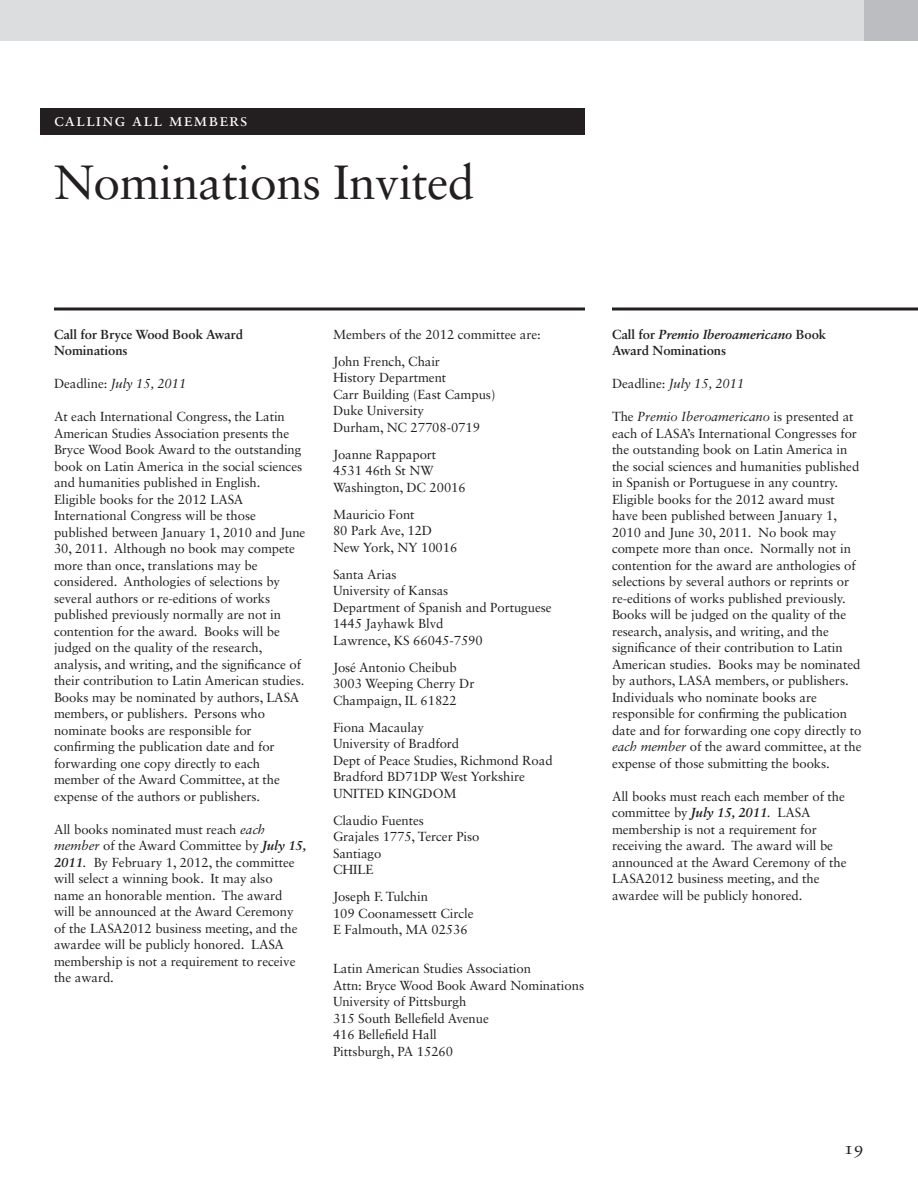
<style>
.page{position:relative;width:918px;height:1188px;background:#fff}
.page>*{position:absolute;margin:0;border:0;box-sizing:border-box;transform-origin:0 0}
.t1{font:48px "Sabon LT Std";letter-spacing:-.01em;color:#231f20}
.t2{font:18px "Sabon Roman SC";letter-spacing:.05em;color:#fff}
.t3{font:18px "Sabon Roman Os F";color:#231f20}
.t4{font:13.2px/16.5px "Sabon LT Std";letter-spacing:-.005em;color:#231f20}
.t5{font:700 13.2px/16.5px "Sabon LT Std";letter-spacing:-.005em;color:#231f20}
.t6{font:italic 13.2px "Sabon LT Std";letter-spacing:-.005em;color:#231f20}
.s1{font-style:normal}
.s2{font-style:italic}
.s3{font-weight:700;font-style:italic}
</style>
<div class="page">
<div style="left:0;top:0;width:864px;height:40px;background:#dcdddf"></div>
<div style="left:864px;top:0;width:54px;height:40px;background:#bcbdc0"></div>
<div style="left:40px;top:108px;width:545px;height:27px;background:#231f20"></div>
<hr style="left:54px;top:307px;width:531px;height:3px;background:#231f20">
<hr style="left:612px;top:307px;width:306px;height:3px;background:#231f20">
<h2 class="t2" style="left:54px;top:109px;width:195px">calling all members</h2>
<h1 class="t1" style="left:54px;top:153px;width:422px">Nominations Invited</h1>
<p class="t5" style="left:54px;top:326px;width:191px">Call for Bryce Wood Book Award<br>Nominations</p>
<p class="t6" style="left:54px;top:376px;width:134px"><span class="s1">Deadline:</span> July 15, 2011</p>
<p class="t4" style="left:54px;top:408px;width:253px">At each International Congress, the Latin American Studies Association presents the Bryce Wood Book Award to the outstanding book on Latin America in the social sciences and humanities published in English.<br>Eligible books for the 2012 LASA International Congress will be those published between January 1, 2010 and June 30, 2011. Although no book may compete more than once, translations may be considered. Anthologies of selections by several authors or re-editions of works published previously normally are not in contention for the award. Books will be judged on the quality of the research, analysis, and writing, and the significance of their contribution to Latin American studies.<br>Books may be nominated by authors, LASA members, or publishers. Persons who nominate books are responsible for confirming the publication date and for forwarding one copy directly to each member of the Award Committee, at the expense of the authors or publishers.</p>
<p class="t4" style="left:54px;top:821px;width:254px">All books nominated must reach <span class="s2">each member</span> of the Award Committee by <span class="s3">July 15, 2011</span><span class="s2">.</span> By February 1, 2012, the committee will select a winning book. It may also<br>name an honorable mention. The award will be announced at the Award Ceremony of the LASA2012 business meeting, and the awardee will be publicly honored. LASA membership is not a requirement to receive the award.</p>
<p class="t4" style="left:333px;top:321px;width:209px;line-height:27px">Members of the 2012 committee are:<br>John French, Chair</p>
<p class="t4" style="left:333px;top:369px;width:164px">History Department<br>Carr Building (East Campus)<br>Duke University<br>Durham, NC 27708-0719</p>
<p class="t4" style="left:333px;top:446px;width:134px">Joanne Rappaport<br>4531 46th St NW<br>Washington, DC 20016</p>
<p class="t4" style="left:333px;top:506px;width:126px">Mauricio Font<br>80 Park Ave, 12D<br>New York, NY 10016</p>
<p class="t4" style="left:333px;top:566px;width:220px">Santa Arias<br>University of Kansas<br>Department of Spanish and Portuguese<br>1445 Jayhawk Blvd<br>Lawrence, KS 66045-7590</p>
<p class="t4" style="left:333px;top:659px;width:143px">José Antonio Cheibub<br>3003 Weeping Cherry Dr<br>Champaign, IL 61822</p>
<p class="t4" style="left:333px;top:719px;width:221px">Fiona Macaulay<br>University of Bradford<br>Dept of Peace Studies, Richmond Road<br>Bradford BD71DP West Yorkshire<br>UNITED KINGDOM</p>
<p class="t4" style="left:333px;top:812px;width:148px">Claudio Fuentes<br>Grajales 1775, Tercer Piso<br>Santiago<br>CHILE</p>
<p class="t4" style="left:333px;top:888px;width:142px">Joseph F. Tulchin<br>109 Coonamessett Circle<br>E Falmouth, MA 02536</p>
<p class="t4" style="left:333px;top:960px;width:253px">Latin American Studies Association<br>Attn: Bryce Wood Book Award Nominations<br>University of Pittsburgh<br>315 South Bellefield Avenue<br>416 Bellefield Hall<br>Pittsburgh, PA 15260</p>
<p class="t5" style="left:612px;top:326px;width:216px">Call for <span class="s2">Premio Iberoamericano</span> Book<br>Award Nominations</p>
<p class="t6" style="left:612px;top:376px;width:134px"><span class="s1">Deadline:</span> July 15, 2011</p>
<p class="t4" style="left:612px;top:409px;width:251px">The <span class="s2">Premio Iberoamericano</span> is presented at each of LASA’s International Congresses for the outstanding book on Latin America in the social sciences and humanities published in Spanish or Portuguese in any country.<br>Eligible books for the 2012 award must have been published between January 1, 2010 and June 30, 2011. No book may compete more than once. Normally not in contention for the award are anthologies of selections by several authors or reprints or re-editions of works published previously.<br>Books will be judged on the quality of the research, analysis, and writing, and the significance of their contribution to Latin American studies. Books may be nominated by authors, LASA members, or publishers.<br>Individuals who nominate books are responsible for confirming the publication date and for forwarding one copy directly to <span class="s2">each member</span> of the award committee, at the expense of those submitting the books.</p>
<p class="t4" style="left:612px;top:788px;width:236px">All books must reach each member of the committee by <span class="s3">July 15, 2011</span><span class="s2">.</span> LASA membership is not a requirement for receiving the award. The award will be announced at the Award Ceremony of the LASA2012 business meeting, and the awardee will be publicly honored.</p>
<h2 class="t3" style="left:844px;top:1137px;width:22px">19</h2>
</div>
